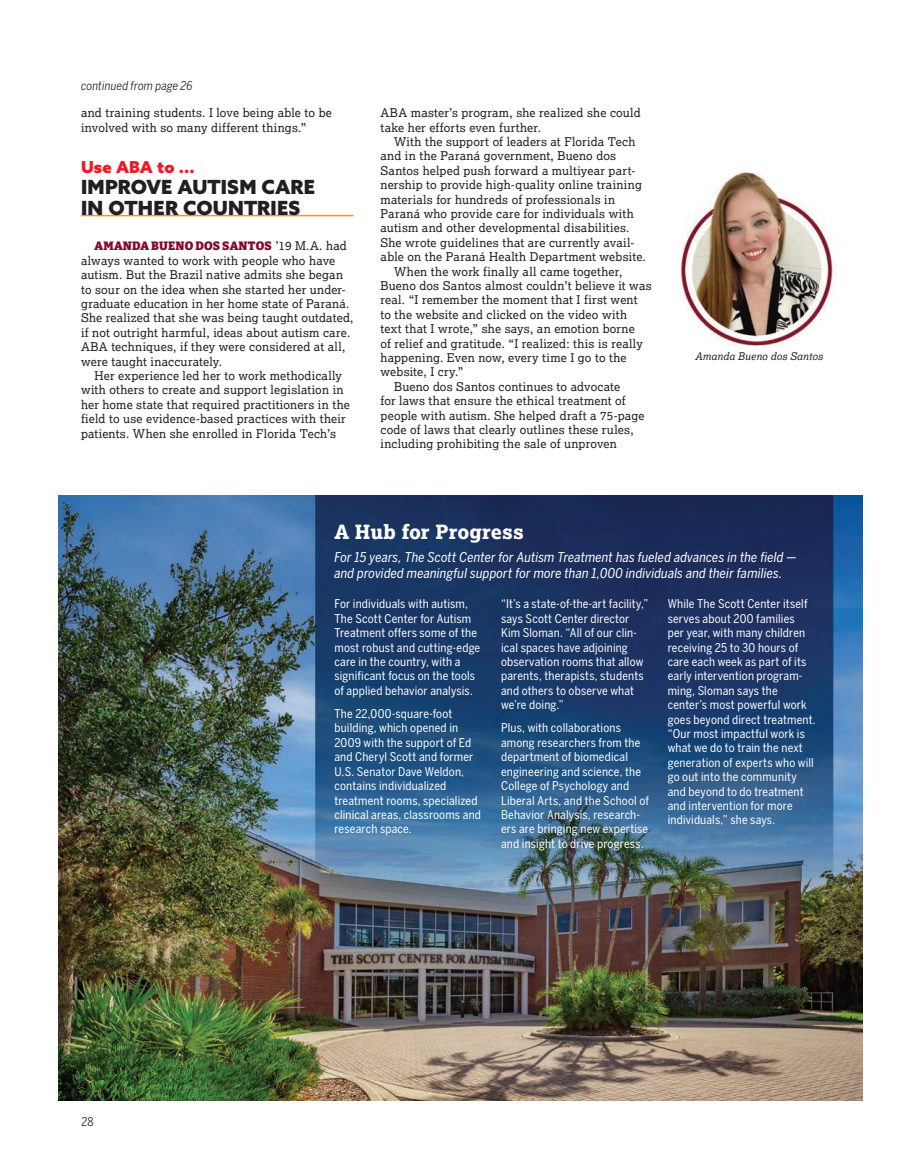
<style>
.page{position:relative;width:905px;height:1175px;background:#fff}
.page>*{position:absolute;margin:0;border:0;box-sizing:border-box;transform-origin:0 0}
.ABA_subhead-main{font:900 19.5px/21px "Azo Sans";letter-spacing:.005em;color:#231f20}
.Biomed_Alum_Sidebar_Head{font:800 19.5px "Lexia";color:#fff}
.ABA_subhead-intro{font:900 16.5px "Azo Sans";letter-spacing:.005em;color:#ec1c24}
.Feature_sidebar_text{font:italic 13.5px/16.2px "Benton Sans Condensed";letter-spacing:.005em;color:#fff}
.Feature_Body_text{font:12px/14.4px "Lexia";letter-spacing:.015em;color:#231f20}
.Feature_sidebar_text-2{font:12px/14.4px "Benton Sans Condensed";letter-spacing:.015em;color:#fff}
.continued{font:italic 12px "Benton Sans Condensed";letter-spacing:.01em;color:#231f20}
.t1{font:12px "Benton Sans Condensed";color:#231f20}
.Feature_cutline{font:italic 10.5px "Lexia";letter-spacing:.01em;color:#231f20}
.s1{font-family:"Bitter";font-weight:900;color:#830a2b}
</style>
<div class="page">
<img style="left:59px;top:495px;width:803px;height:605px">
<hr style="left:81px;top:215px;width:272px;height:1px;background:#f90">
<img style="left:680px;top:172px;width:156px;height:175px">
<p class="continued" style="left:81px;top:79px;width:113px">continued from page 26</p>
<p class="Feature_Body_text" style="left:81px;top:105px;width:252px">and training students. I love being able to be involved with so many different things.”</p>
<p class="ABA_subhead-intro" style="left:81px;top:156px;width:115px">Use ABA to ...</p>
<p class="ABA_subhead-main" style="left:81px;top:176px;width:236px">IMPROVE AUTISM CARE<br>IN OTHER COUNTRIES</p>
<p class="Feature_Body_text" style="left:81px;top:238px;width:274px;text-indent:14px"><span class="s1">AMANDA BUENO DOS SANTOS</span> ’19 M.A. had always wanted to work with people who have autism. But the Brazil native admits she began to sour on the idea when she started her under&shy;graduate education in her home state of Paraná.<br>She realized that she was being taught outdated, if not outright harmful, ideas about autism care.<br>ABA techniques, if they were considered at all, were taught inaccurately.</p>
<p class="Feature_Body_text" style="left:81px;top:368px;width:270px;text-indent:14px">Her experience led her to work methodically with others to create and support legislation in her home state that required practitioners in the field to use evidence-based practices with their patients. When she enrolled in Florida Tech’s</p>
<p class="Feature_Body_text" style="left:380px;top:105px;width:261px">ABA master’s program, she realized she could take her efforts even further.</p>
<p class="Feature_Body_text" style="left:380px;top:134px;width:267px;text-indent:14px">With the support of leaders at Florida Tech and in the Paraná government, Bueno dos Santos helped push forward a multiyear part&shy;nership to provide high-quality online training materials for hundreds of professionals in Paraná who provide care for individuals with autism and other developmental disabilities.<br>She wrote guidelines that are currently avail&shy;able on the Paraná Health Department website.</p>
<p class="Feature_Body_text" style="left:380px;top:264px;width:273px;text-indent:14px">When the work finally all came together, Bueno dos Santos almost couldn’t believe it was real. “I remember the moment that I first went<br>to the website and clicked on the video with<br>text that I wrote,” she says, an emotion borne<br>of relief and gratitude. “I realized: this is really happening. Even now, every time I go to the website, I cry.”</p>
<p class="Feature_Body_text" style="left:380px;top:379px;width:265px;text-indent:14px">Bueno dos Santos continues to advocate<br>for laws that ensure the ethical treatment of people with autism. She helped draft a 75-page code of laws that clearly outlines these rules, including prohibiting the sale of unproven</p>
<p class="Feature_cutline" style="left:695px;top:349px;width:129px">Amanda Bueno dos Santos</p>
<p class="t1" style="left:82px;top:1114px;width:14px">28</p>
<p class="Biomed_Alum_Sidebar_Head" style="left:334px;top:519px;width:191px">A Hub for Progress</p>
<p class="Feature_sidebar_text" style="left:334px;top:549px;width:464px">For 15 years, The Scott Center for Autism Treatment has fueled advances in the field — and provided meaningful support for more than 1,000 individuals and their families.</p>
<p class="Feature_sidebar_text-2" style="left:334px;top:596px;width:147px">For individuals with autism,<br>The Scott Center for Autism<br>Treatment offers some of the most robust and cutting-edge care in the country, with a significant focus on the tools of applied behavior analysis.</p>
<p class="Feature_sidebar_text-2" style="left:334px;top:706px;width:148px">The 22,000-square-foot building, which opened in<br>2009 with the support of Ed and Cheryl Scott and former<br>U.S. Senator Dave Weldon, contains individualized treatment rooms, specialized clinical areas, classrooms and research space.</p>
<p class="Feature_sidebar_text-2" style="left:667px;top:596px;width:149px">While The Scott Center itself serves about 200 families<br>per year, with many children receiving 25 to 30 hours of care each week as part of its early intervention program&shy;ming, Sloman says the center’s most powerful work goes beyond direct treatment. “Our most impactful work is what we do to train the next generation of experts who will go out into the community and beyond to do treatment and intervention for more individuals,” she says.</p>
<p class="Feature_sidebar_text-2" style="left:501px;top:596px;width:149px">“It’s a state-of-the-art facility,” says Scott Center director<br>Kim Sloman. “All of our clin&shy;ical spaces have adjoining observation rooms that allow parents, therapists, students and others to observe what we’re doing.”</p>
<p class="Feature_sidebar_text-2" style="left:501px;top:721px;width:149px">Plus, with collaborations among researchers from the department of biomedical engineering and science, the<br>College of Psychology and<br>Liberal Arts, and the School of<br>Behavior Analysis, research&shy;ers are bringing new expertise and insight to drive progress.</p>
</div>
